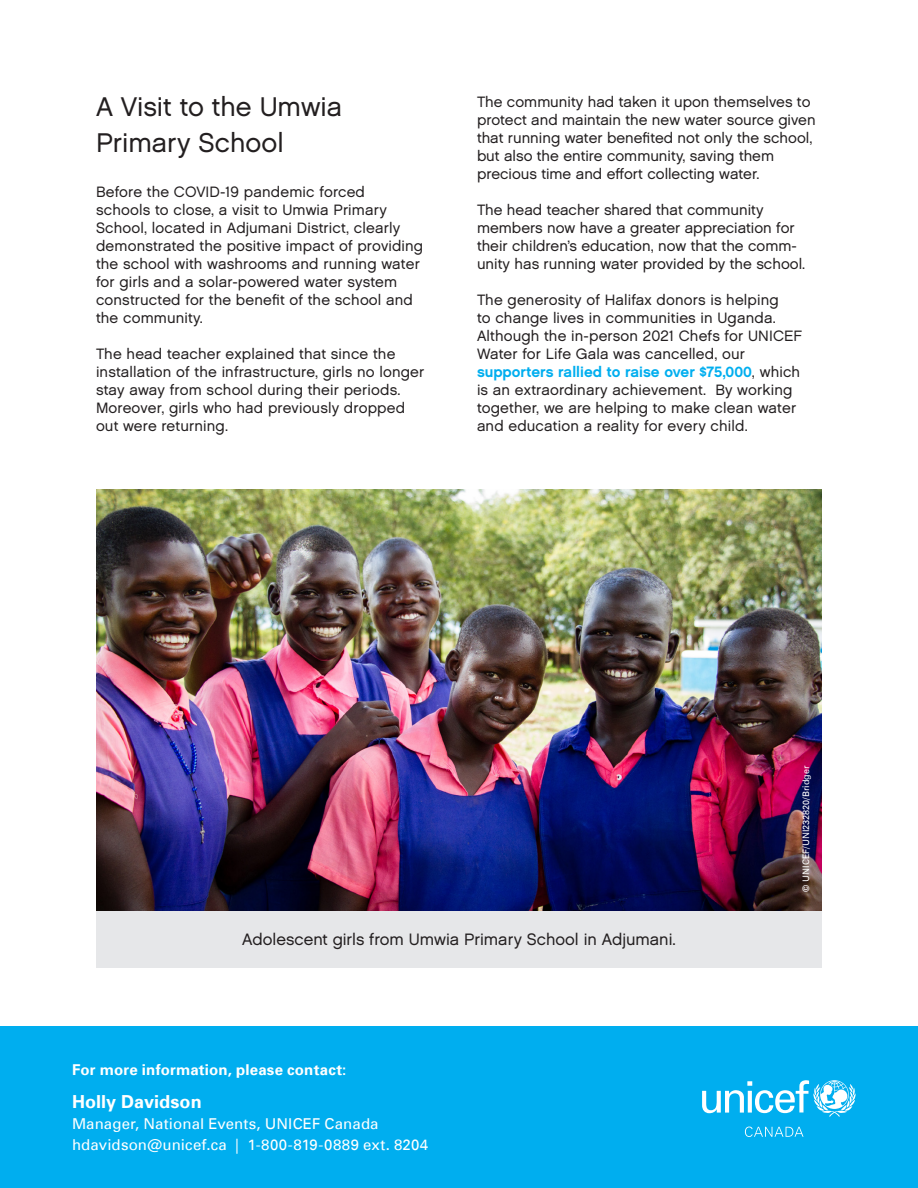
<style>
.page{position:relative;width:918px;height:1188px;background:#fff}
.page>*{position:absolute;margin:0;border:0;box-sizing:border-box;transform-origin:0 0}
.t1{font:27px/36px "Chalet London Nineteen Sixty";color:#231f20}
.Body{font:700 18px "Univers";letter-spacing:.005em;color:#fff}
.t2{font:16.5px "Chalet London Nineteen Sixty";color:#231f20}
.t3{font:15px/18px "Chalet London Nineteen Sixty";letter-spacing:.01em;color:#231f20}
.Body-2{font:15px/21px "Univers";letter-spacing:.01em;color:#fff}
.Body-3{font:700 15px "Univers";letter-spacing:.01em;color:#fff}
.t4{font:9px "Univers";color:#fff}
.s1{font-family:"Chalet New York Nineteen Sixty";color:#00aeef}
</style>
<div class="page">
<img style="left:96px;top:489px;width:726px;height:422px">
<div style="left:96px;top:911px;width:726px;height:56px;background:#e6e7e9"></div>
<div style="left:0;top:1026px;width:918px;height:162px;background:#00aeef"></div>
<svg style="left:702px;top:1080px;width:154px;height:37px"></svg>
<svg style="left:745px;top:1127px;width:59px;height:10px"></svg>
<p class="t1" style="left:96px;top:89px;width:248px">A Visit to the Umwia<br>Primary School</p>
<p class="t3" style="left:96px;top:183px;width:329px">Before the COVID-19 pandemic forced<br>schools to close, a visit to Umwia Primary School, located in Adjumani District, clearly demonstrated the positive impact of providing the school with washrooms and running water for girls and a solar-powered water system constructed for the benefit of the school and the community.</p>
<p class="t3" style="left:96px;top:345px;width:330px">The head teacher explained that since the installation of the infrastructure, girls no longer stay away from school during their periods.<br>Moreover, girls who had previously dropped out were returning.</p>
<p class="t3" style="left:477px;top:93px;width:340px">The community had taken it upon themselves to protect and maintain the new water source given that running water benefited not only the school, but also the entire community, saving them precious time and effort collecting water.</p>
<p class="t3" style="left:477px;top:201px;width:330px">The head teacher shared that community members now have a greater appreciation for their children’s education, now that the comm&shy;unity has running water provided by the school.</p>
<p class="t3" style="left:477px;top:291px;width:327px">The generosity of Halifax donors is helping<br>to change lives in communities in Uganda.<br>Although the in-person 2021 Chefs for UNICEF Water for Life Gala was cancelled, our <span class="s1">supporters rallied to raise over $75,000</span>, which is an extraordinary achievement. By working together, we are helping to make clean water and education a reality for every child.</p>
<p class="t4" style="left:802px;top:892px;width:127px;rotate:-90deg">© UNICEF/UNI232820/Bridger</p>
<p class="t2" style="left:242px;top:929px;width:435px">Adolescent girls from Umwia Primary School in Adjumani.</p>
<p class="Body-3" style="left:72px;top:1063px;width:276px">For more information, please contact:</p>
<p class="Body" style="left:72px;top:1094px;width:131px">Holly Davidson</p>
<p class="Body-2" style="left:72px;top:1114px;width:358px">Manager, National Events, UNICEF Canada hdavidson@unicef.ca | 1-800-819-0889 ext. 8204</p>
</div>
